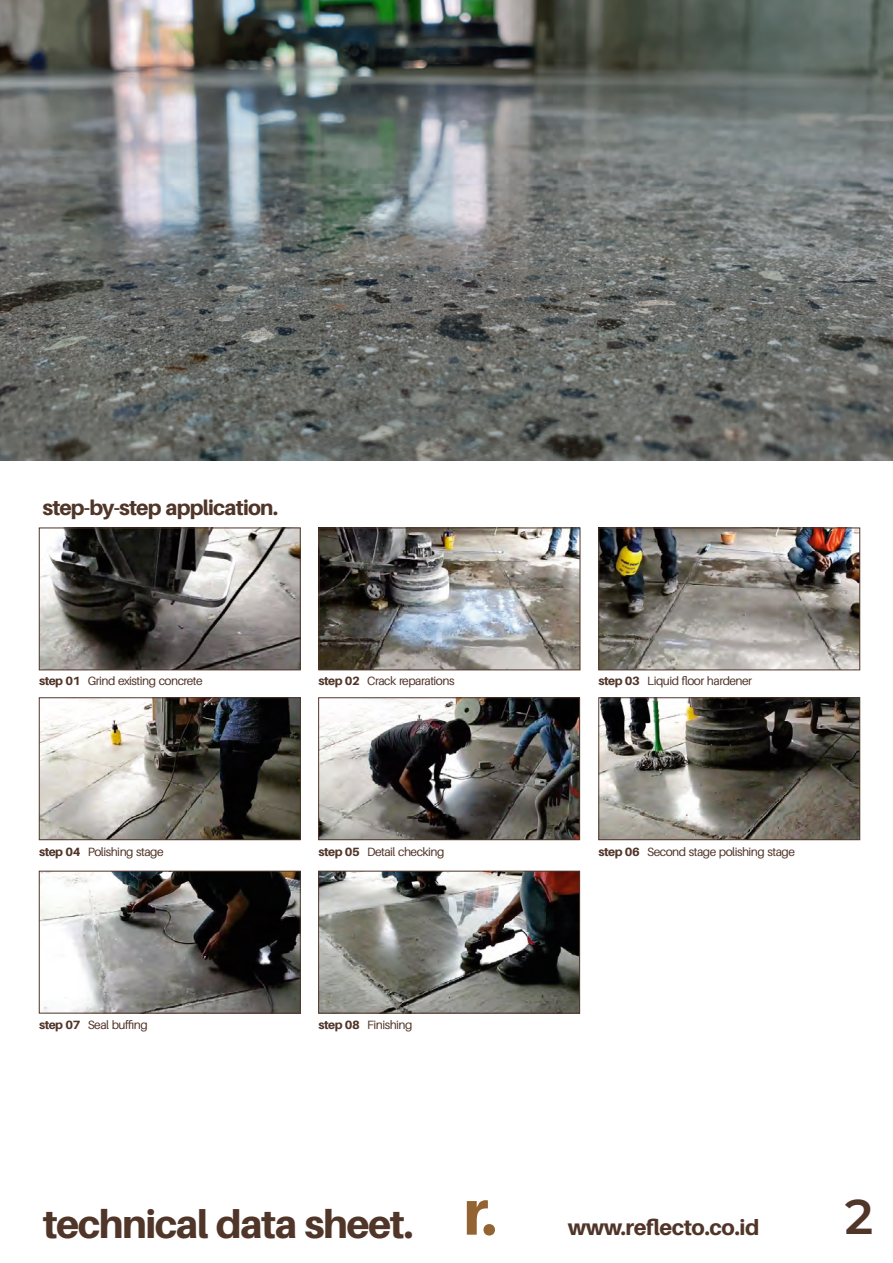
<style>
.page{position:relative;width:893px;height:1263px;background:#fff}
.page>*{position:absolute;margin:0;border:0;box-sizing:border-box;transform-origin:0 0}
.t1{font:600 48.9px "Montserrat";color:#503529}
.t2{font:800 39.3px "Aileron";letter-spacing:-.035em;color:#503529}
.t3{font:800 21.75px "Aileron";letter-spacing:-.02em;color:#503529}
.t4{font:800 21px "Aileron";letter-spacing:-.035em;color:#503529}
.t5{font:12px "Aileron";letter-spacing:-.045em;color:#503529}
.s1{font-weight:800}
</style>
<div class="page">
<div style="left:483px;top:1224px;width:12px;height:11px;background:#936332;border-radius:50%"></div>
<svg style="left:467px;top:1200px;width:21px;height:35px"></svg>
<img style="left:41px;top:530px;width:258px;height:138px">
<img style="left:600px;top:530px;width:258px;height:138px">
<img style="left:320px;top:699px;width:258px;height:139px">
<img style="left:41px;top:873px;width:258px;height:138px">
<img style="left:321px;top:530px;width:257px;height:138px">
<img style="left:41px;top:699px;width:258px;height:139px">
<img style="left:600px;top:699px;width:258px;height:139px">
<img style="left:320px;top:873px;width:258px;height:138px">
<div style="left:39px;top:528px;width:262px;height:142px;border:1px solid #503529"></div>
<div style="left:598px;top:528px;width:262px;height:142px;border:1px solid #503529"></div>
<div style="left:318px;top:697px;width:262px;height:143px;border:1px solid #503529"></div>
<div style="left:39px;top:871px;width:262px;height:142px;border:1px solid #503529"></div>
<div style="left:319px;top:528px;width:261px;height:142px;border:1px solid #503529"></div>
<div style="left:39px;top:697px;width:262px;height:143px;border:1px solid #503529"></div>
<div style="left:598px;top:697px;width:262px;height:143px;border:1px solid #503529"></div>
<div style="left:318px;top:871px;width:262px;height:142px;border:1px solid #503529"></div>
<img style="left:0;top:0;width:893px;height:460px">
<h3 class="t4" style="left:42px;top:498px;width:237px">step-by-step application.</h3>
<p class="t5" style="left:39px;top:676px;width:165px"><span class="s1">step 01</span> Grind existing concrete</p>
<p class="t5" style="left:318px;top:676px;width:138px"><span class="s1">step 02</span> Crack reparations</p>
<p class="t5" style="left:598px;top:676px;width:155px"><span class="s1">step 03</span> Liquid floor hardener</p>
<p class="t5" style="left:39px;top:846px;width:126px"><span class="s1">step 04</span> Polishing stage</p>
<p class="t5" style="left:318px;top:846px;width:128px"><span class="s1">step 05</span> Detail checking</p>
<p class="t5" style="left:598px;top:846px;width:198px"><span class="s1">step 06</span> Second stage polishing stage</p>
<p class="t5" style="left:39px;top:1020px;width:110px"><span class="s1">step 07</span> Seal buffing</p>
<p class="t5" style="left:318px;top:1019px;width:96px"><span class="s1">step 08</span> Finishing</p>
<h2 class="t2" style="left:43px;top:1208px;width:372px">technical data sheet.</h2>
<h3 class="t3" style="left:568px;top:1218px;width:193px">www.reflecto.co.id</h3>
<h1 class="t1" style="left:845px;top:1186px;width:30px">2</h1>
</div>
